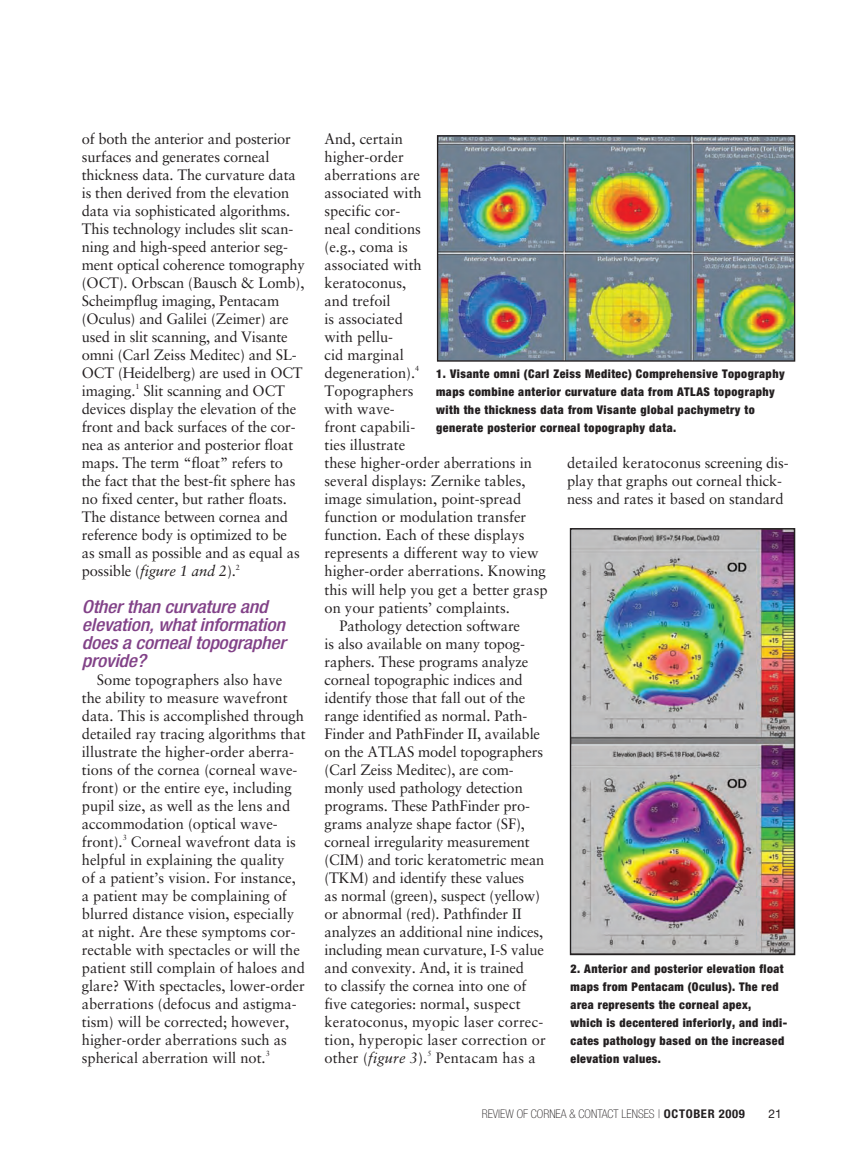
<style>
.page{position:relative;width:864px;height:1162px;background:#fff}
.page>*{position:absolute;margin:0;border:0;box-sizing:border-box;transform-origin:0 0}
.t1{font:italic 500 condensed 18px/18px "Helvetica Neue";letter-spacing:-.01em;color:#824288;scale:1.1 1}
.t2{font:15px/18px "Sabon";letter-spacing:-.01em;color:#231f20}
.t3{font:15px "Sabon";letter-spacing:.01em;color:#231f20}
.t4{font:900 condensed 12px/18px "Helvetica Neue";letter-spacing:.04em;color:#231f20}
.t5{font:100 condensed 12px "Helvetica Neue";color:#231f20}
.t6{font:12px "Helvetica Neue";color:#231f20}
.t7{font:7.5px "Sabon";color:#231f20}
.s1{font-style:italic}
.s2{font-weight:700}
</style>
<div class="page">
<img style="left:573px;top:531px;width:219px;height:420px">
<div style="left:570px;top:528px;width:225px;height:426px;border:2px solid #231f20"></div>
<img style="left:439px;top:137px;width:354px;height:222px">
<div style="left:437px;top:135px;width:358px;height:226px;border:1px solid #231f20"></div>
<p class="t2" style="left:82px;top:131px;width:225px">of both the anterior and posterior surfaces and generates corneal thickness data. The curvature data is then derived from the elevation data via sophisticated algorithms.<br>This technology includes slit scan&shy;ning and high-speed anterior seg&shy;ment optical coherence tomography (OCT). Orbscan (Bausch &amp; Lomb),<br>Scheimpflug imaging, Pentacam (Oculus) and Galilei (Zeimer) are used in slit scanning, and Visante omni (Carl Zeiss Meditec) and SL-<br>OCT (Heidelberg) are used in OCT imaging.</p>
<p class="t7" style="left:135px;top:383px;width:6px">1</p>
<p class="t2" style="left:82px;top:383px;width:219px;text-indent:61px">Slit scanning and OCT devices display the elevation of the front and back surfaces of the cor&shy;nea as anterior and posterior float maps. The term “float” refers to the fact that the best-fit sphere has no fixed center, but rather floats.<br>The distance between cornea and reference body is optimized to be as small as possible and as equal as possible (<span class="s1">figure 1 and 2</span>).</p>
<p class="t7" style="left:236px;top:563px;width:6px">2</p>
<p class="t1" style="left:82px;top:598px;width:187px">Other than curvature and elevation, what information does a corneal topographer provide?</p>
<p class="t2" style="left:82px;top:671px;width:225px;text-indent:15px">Some topographers also have<br>the ability to measure wavefront data. This is accomplished through detailed ray tracing algorithms that illustrate the higher-order aberra&shy;tions of the cornea (corneal wave&shy;front) or the entire eye, including pupil size, as well as the lens and accommodation (optical wave&shy;front).</p>
<p class="t7" style="left:123px;top:833px;width:6px">3</p>
<p class="t2" style="left:82px;top:833px;width:224px;text-indent:49px">Corneal wavefront data is helpful in explaining the quality<br>of a patient’s vision. For instance, a patient may be complaining of blurred distance vision, especially at night. Are these symptoms cor&shy;rectable with spectacles or will the patient still complain of haloes and glare? With spectacles, lower-order aberrations (defocus and astigma&shy;tism) will be corrected; however, higher-order aberrations such as spherical aberration will not.</p>
<p class="t7" style="left:266px;top:1049px;width:6px">3</p>
<p class="t2" style="left:325px;top:131px;width:99px">And, certain higher-order aberrations are associated with specific cor&shy;neal conditions (e.g., coma is associated with keratoconus, and trefoil<br>is associated with pellu-<br>cid marginal degeneration).</p>
<p class="t7" style="left:415px;top:365px;width:6px">4</p>
<p class="t4" style="left:436px;top:366px;width:350px">1. Visante omni (Carl Zeiss Meditec) Comprehensive Topography maps combine anterior curvature data from ATLAS topography with the thickness data from Visante global pachymetry to generate posterior corneal topography data.</p>
<p class="t2" style="left:325px;top:383px;width:91px">Topographers</p>
<p class="t2" style="left:325px;top:401px;width:72px">with wave-</p>
<p class="t2" style="left:325px;top:419px;width:92px">front capabili-</p>
<p class="t2" style="left:325px;top:437px;width:82px">ties illustrate</p>
<p class="t2" style="left:325px;top:455px;width:209px">these higher-order aberrations in</p>
<p class="t2" style="left:325px;top:473px;width:202px">several displays: Zernike tables,</p>
<p class="t2" style="left:325px;top:491px;width:198px">image simulation, point-spread</p>
<p class="t2" style="left:325px;top:509px;width:203px">function or modulation transfer</p>
<p class="t2" style="left:325px;top:527px;width:202px">function. Each of these displays</p>
<p class="t2" style="left:325px;top:545px;width:215px">represents a different way to view</p>
<p class="t2" style="left:325px;top:563px;width:223px">higher-order aberrations. Knowing</p>
<p class="t2" style="left:325px;top:581px;width:224px">this will help you get a better grasp</p>
<p class="t2" style="left:325px;top:599px;width:187px">on your patients’ complaints.</p>
<p class="t2" style="left:340px;top:617px;width:182px">Pathology detection software</p>
<p class="t2" style="left:325px;top:635px;width:202px">is also available on many topog-</p>
<p class="t2" style="left:325px;top:653px;width:205px">raphers. These programs analyze</p>
<p class="t2" style="left:325px;top:671px;width:200px">corneal topographic indices and</p>
<p class="t2" style="left:325px;top:689px;width:202px">identify those that fall out of the</p>
<p class="t2" style="left:325px;top:707px;width:204px">range identified as normal. Path-</p>
<p class="t2" style="left:325px;top:725px;width:217px">Finder and PathFinder II, available</p>
<p class="t2" style="left:325px;top:743px;width:220px">on the ATLAS model topographers</p>
<p class="t2" style="left:325px;top:761px;width:191px">(Carl Zeiss Meditec), are com-</p>
<p class="t2" style="left:325px;top:779px;width:200px">monly used pathology detection</p>
<p class="t2" style="left:325px;top:797px;width:207px">programs. These PathFinder pro-</p>
<p class="t2" style="left:325px;top:815px;width:202px">grams analyze shape factor (SF),</p>
<p class="t2" style="left:325px;top:833px;width:207px">corneal irregularity measurement</p>
<p class="t2" style="left:325px;top:851px;width:221px">(CIM) and toric keratometric mean</p>
<p class="t2" style="left:325px;top:869px;width:201px">(TKM) and identify these values</p>
<p class="t2" style="left:325px;top:887px;width:217px">as normal (green), suspect (yellow)</p>
<p class="t2" style="left:325px;top:905px;width:199px">or abnormal (red). Pathfinder II</p>
<p class="t2" style="left:325px;top:923px;width:220px">analyzes an additional nine indices,</p>
<p class="t2" style="left:325px;top:941px;width:221px">including mean curvature, I-S value</p>
<p class="t2" style="left:325px;top:959px;width:201px">and convexity. And, it is trained</p>
<p class="t2" style="left:325px;top:977px;width:203px">to classify the cornea into one of</p>
<p class="t2" style="left:325px;top:995px;width:198px">five categories: normal, suspect</p>
<p class="t3" style="left:325px;top:1015px;width:220px">keratoconus, myopic laser correc-</p>
<p class="t3" style="left:325px;top:1033px;width:223px">tion, hyperopic laser correction or</p>
<p class="t2" style="left:325px;top:1049px;width:104px">other (<span class="s1">figure 3</span>).</p>
<p class="t7" style="left:428px;top:1049px;width:6px">5</p>
<p class="t3" style="left:436px;top:1051px;width:101px">Pentacam has a</p>
<p class="t2" style="left:567px;top:455px;width:223px">detailed keratoconus screening dis&shy;play that graphs out corneal thick&shy;ness and rates it based on standard</p>
<p class="t4" style="left:571px;top:960px;width:218px">2. Anterior and posterior elevation float maps from Pentacam (Oculus). The red area represents the corneal apex,<br>which is decentered inferiorly, and indi&shy;cates pathology based on the increased elevation values.</p>
<p class="t5" style="left:482px;top:1108px;width:265px">REVIEW OF CORNEA &amp; CONTACT LENSES | <span class="s2">OCTOBER 2009</span></p>
<p class="t6" style="left:769px;top:1108px;width:15px">21</p>
</div>
